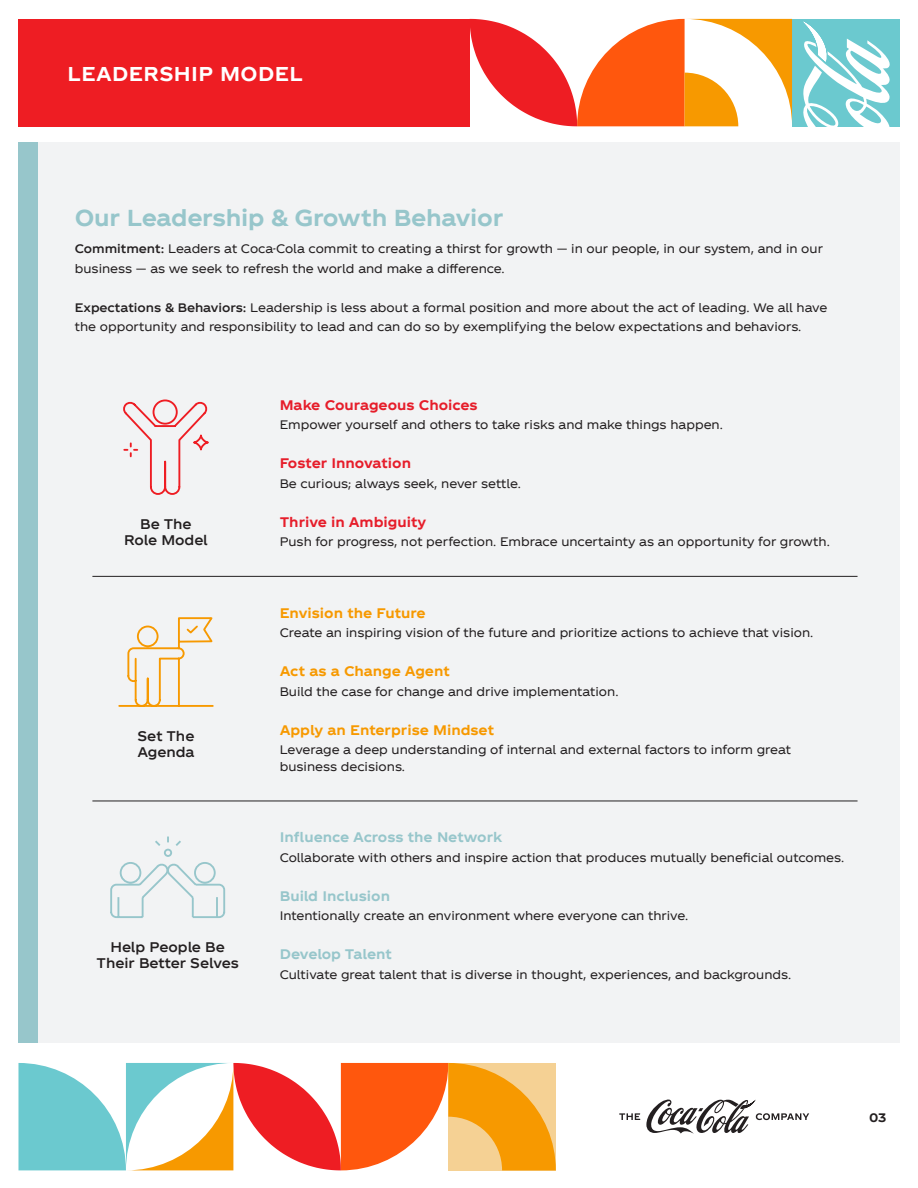
<style>
.page{position:relative;width:918px;height:1188px;background:#fff}
.page>*{position:absolute;margin:0;border:0;box-sizing:border-box;transform-origin:0 0}
.t1{font:22.5px "TCCC Unity Text Bold";letter-spacing:-.01em;color:#97c6cb}
.t2{font:19.5px "TCCC Unity Text Bold";letter-spacing:.02em;color:#fff}
.t3{font:13.65px "TCCC Unity Text Medium";letter-spacing:-.005em;color:#231f20}
.t4{font:13.5px "TCCC Unity Text Bold";color:#f79900}
.t5{font:13.5px "TCCC Unity Text Bold";color:#e61d2a}
.t6{font:13.5px "TCCC Unity Text Bold";color:#97c6cb}
.t7{font:12px/19.5px "TCCC Unity Text Regular";color:#231f20}
.t8{font:12px "TCCC Unity Text Bold";color:#231f20}
.s1{font-family:"TCCC Unity Text Medium"}
</style>
<div class="page">
<div style="left:18px;top:143px;width:882px;height:900px;background:#f2f3f4"></div>
<div style="left:18px;top:143px;width:20px;height:900px;background:#97c6cb"></div>
<div style="left:792px;top:19px;width:108px;height:107px;background:#6bc9cf"></div>
<div style="left:18px;top:19px;width:452px;height:107px;background:#ee1d23"></div>
<svg style="left:803px;top:21px;width:87px;height:105px"></svg>
<svg style="left:470px;top:19px;width:322px;height:107px"></svg>
<svg style="left:619px;top:1113px;width:21px;height:7px"></svg>
<svg style="left:646px;top:1099px;width:163px;height:35px"></svg>
<svg style="left:18px;top:1063px;width:538px;height:107px"></svg>
<svg style="left:123px;top:399px;width:86px;height:96px"></svg>
<svg style="left:118px;top:617px;width:96px;height:90px"></svg>
<svg style="left:110px;top:836px;width:116px;height:82px"></svg>
<hr style="left:92px;top:576px;width:766px;height:1px;background:#231f20">
<hr style="left:92px;top:801px;width:766px;height:1px;background:#231f20">
<p class="t2" style="left:68px;top:56px;width:237px">LEADERSHIP MODEL</p>
<p class="t1" style="left:75px;top:197px;width:430px">Our Leadership &amp; Growth Behavior</p>
<p class="t7" style="left:75px;top:238px;width:750px"><span class="s1">Commitment:</span> Leaders at Coca-Cola commit to creating a thirst for growth — in our people, in our system, and in our business — as we seek to refresh the world and make a difference.</p>
<p class="t7" style="left:75px;top:297px;width:754px"><span class="s1">Expectations &amp; Behaviors:</span> Leadership is less about a formal position and more about the act of leading. We all have the opportunity and responsibility to lead and can do so by exemplifying the below expectations and behaviors.</p>
<p class="t3" style="left:140px;top:512px;width:53px">Be The</p>
<p class="t3" style="left:124px;top:528px;width:85px">Role Model</p>
<p class="t3" style="left:138px;top:724px;width:58px">Set The</p>
<p class="t3" style="left:137px;top:740px;width:59px">Agenda</p>
<p class="t3" style="left:110px;top:935px;width:116px">Help People Be</p>
<p class="t3" style="left:97px;top:951px;width:144px">Their Better Selves</p>
<p class="t5" style="left:280px;top:393px;width:199px">Make Courageous Choices</p>
<p class="t7" style="left:280px;top:414px;width:445px">Empower yourself and others to take risks and make things happen.</p>
<p class="t5" style="left:280px;top:451px;width:133px">Foster Innovation</p>
<p class="t7" style="left:280px;top:472px;width:243px">Be curious; always seek, never settle.</p>
<p class="t5" style="left:280px;top:510px;width:148px">Thrive in Ambiguity</p>
<p class="t7" style="left:280px;top:531px;width:552px">Push for progress, not perfection. Embrace uncertainty as an opportunity for growth.</p>
<p class="t4" style="left:280px;top:601px;width:147px">Envision the Future</p>
<p class="t7" style="left:280px;top:622px;width:535px">Create an inspiring vision of the future and prioritize actions to achieve that vision.</p>
<p class="t4" style="left:280px;top:659px;width:172px">Act as a Change Agent</p>
<p class="t7" style="left:280px;top:680px;width:340px">Build the case for change and drive implementation.</p>
<p class="t4" style="left:280px;top:718px;width:216px">Apply an Enterprise Mindset</p>
<p class="t7" style="left:280px;top:740px;width:513px;line-height:16.5px">Leverage a deep understanding of internal and external factors to inform great business decisions.</p>
<p class="t6" style="left:280px;top:825px;width:224px">Influence Across the Network</p>
<p class="t7" style="left:280px;top:846px;width:566px">Collaborate with others and inspire action that produces mutually beneficial outcomes.</p>
<p class="t6" style="left:280px;top:884px;width:112px">Build Inclusion</p>
<p class="t7" style="left:280px;top:905px;width:410px">Intentionally create an environment where everyone can thrive.</p>
<p class="t6" style="left:280px;top:942px;width:114px">Develop Talent</p>
<p class="t7" style="left:280px;top:963px;width:513px">Cultivate great talent that is diverse in thought, experiences, and backgrounds.</p>
<p class="t8" style="left:869px;top:1107px;width:19px">03</p>
</div>
